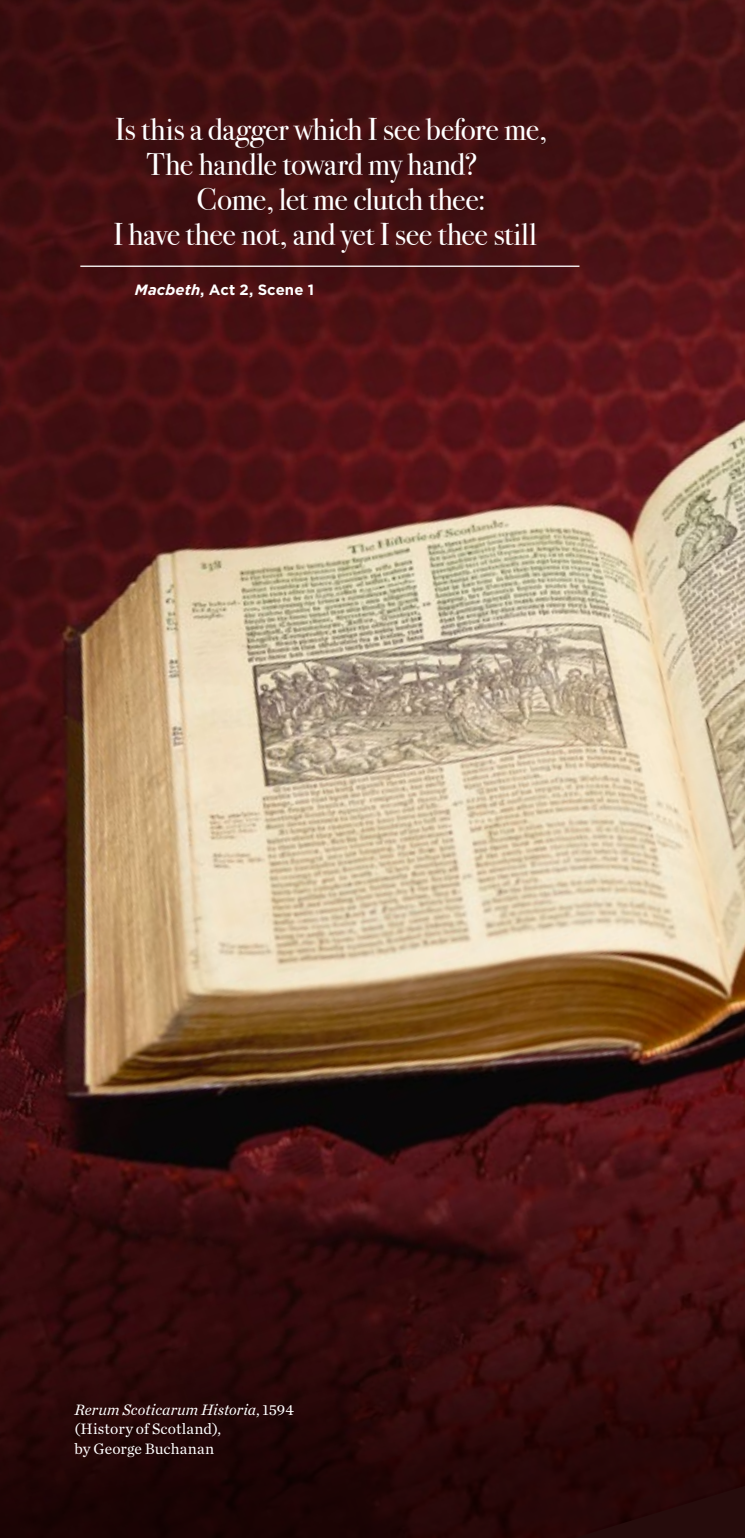
<style>
.page{position:relative;width:745px;height:1538px;background:#fff}
.page>*{position:absolute;margin:0;border:0;box-sizing:border-box;transform-origin:0 0}
.t1{font:31.5px/35px "Bodoni Svty Two OSITCTT";letter-spacing:-.015em;color:#fff;text-align:right}
.Guide_body_text{font:15.75px/19.2px "Chronicle Text G1";letter-spacing:.01em;color:#fff}
.t2{font:700 14.88px "Gotham";letter-spacing:.005em;color:#fff}
.s1{font-style:italic}
</style>
<div class="page">
<img style="left:0;top:0;width:744px;height:1178px">
<hr style="left:80px;top:266px;width:499px;height:1px;background:#fff">
<svg style="left:0;top:1178px;width:744px;height:360px;background:#2f090a"></svg>
<p class="t1" style="left:115px;top:112px;width:433px">Is this a dagger which I see before me,</p>
<p class="t1" style="left:146px;top:147px;width:341px">The handle toward my hand?<br>Come, let me clutch thee:</p>
<p class="t1" style="left:113px;top:217px;width:424px">I have thee not, and yet I see thee still</p>
<p class="t2" style="left:135px;top:280px;width:180px"><span class="s1">Macbeth</span>, Act 2, Scene 1</p>
<p class="Guide_body_text" style="left:74px;top:1399px;width:221px"><span class="s1">Rerum Scoticarum Historia</span>, 1594 (History of Scotland),<br>by George Buchanan</p>
</div>
